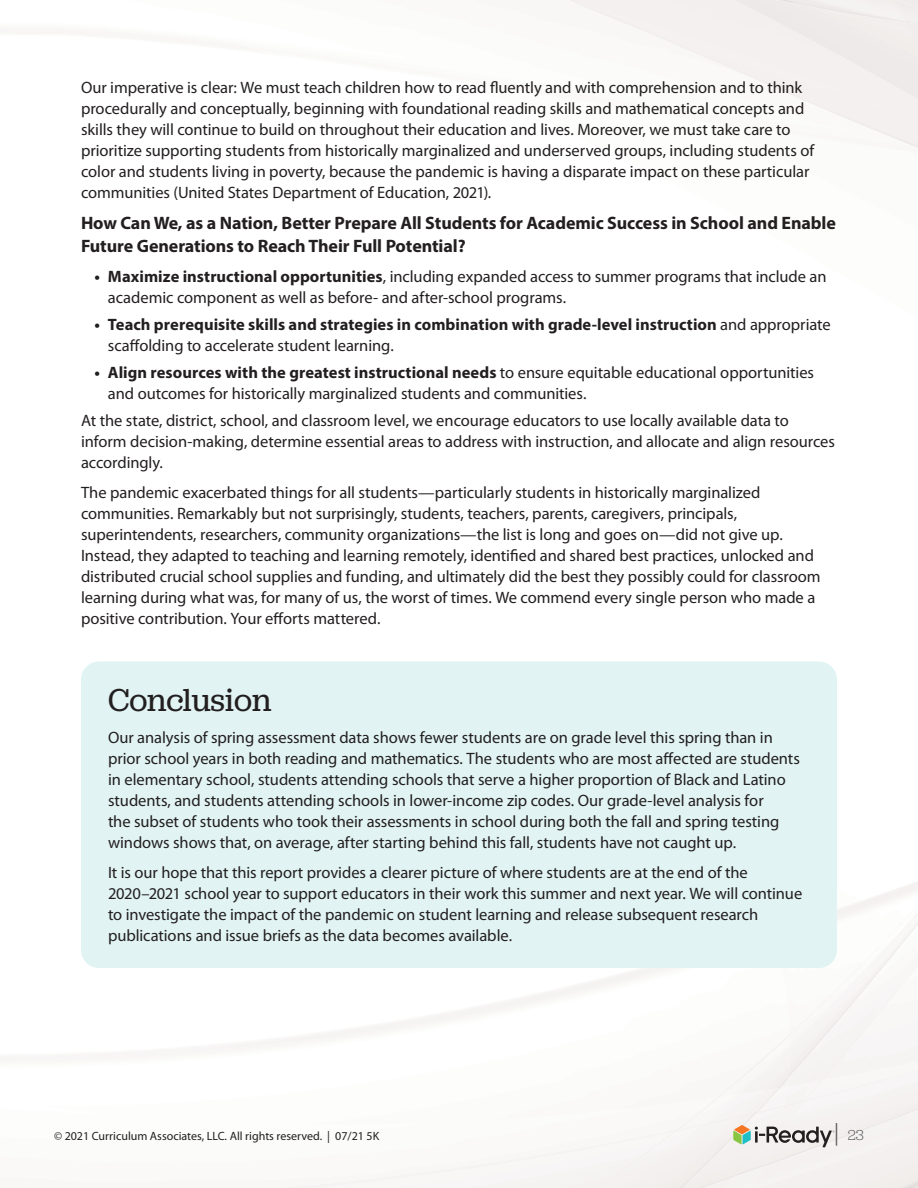
<style>
.page{position:relative;width:918px;height:1188px;background:#fff}
.page>*{position:absolute;margin:0;border:0;box-sizing:border-box;transform-origin:0 0}
.t1{font:33px "Jubilat";letter-spacing:-.005em;color:#231f20}
.t2{font:700 18px/22.5px "Myriad Pro";letter-spacing:-.005em;color:#231f20}
.t3{font:16.5px/21px "Myriad Pro";letter-spacing:-.005em;color:#231f20}
.t4{font:700 16.5px/21px "Myriad Pro";color:#231f20}
.t5{font:300 15px "Jubilat";color:#58595b}
.t6{font:12px "Myriad Pro";color:#231f20}
.s1{font-weight:700}
.s2{font-weight:400}
.s3{font-size:27px}
</style>
<div class="page">
<img style="left:837px;top:921px;width:66px;height:9px">
<img style="left:903px;top:891px;width:15px;height:39px">
<img style="left:787px;top:967px;width:130px;height:92px">
<img style="left:908px;top:937px;width:10px;height:30px">
<div style="left:788px;top:930px;width:120px;height:138px;background:#f8f7f6"></div>
<img style="left:906px;top:900px;width:12px;height:37px">
<img style="left:807px;top:1059px;width:111px;height:9px">
<div style="left:784px;top:1167px;width:127px;height:21px;background:#f2efee"></div>
<div style="left:764px;top:1068px;width:154px;height:99px;background:#f5f3f2"></div>
<img style="left:911px;top:1066px;width:7px;height:47px">
<div style="left:535px;top:1132px;width:38px;height:56px;background:#f7f6f5"></div>
<div style="left:676px;top:1105px;width:108px;height:83px;background:#f5f3f2"></div>
<img style="left:777px;top:1100px;width:30px;height:25px">
<div style="left:573px;top:1111px;width:186px;height:77px;background:#f5f3f2"></div>
<img style="left:703px;top:26px;width:215px;height:81px">
<img style="left:645px;top:0;width:6px;height:9px">
<img style="left:821px;top:26px;width:97px;height:7px">
<div style="left:651px;top:0;width:267px;height:26px;background:#f2efee"></div>
<svg style="left:733px;top:1125px;width:101px;height:22px"></svg>
<div style="left:81px;top:662px;width:756px;height:306px;background:#e1f3f3;border-radius:18px"></div>
<p class="t3" style="left:81px;top:77px;width:735px">Our imperative is clear: We must teach children how to read fluently and with comprehension and to think procedurally and conceptually, beginning with foundational reading skills and mathematical concepts and skills they will continue to build on throughout their education and lives. Moreover, we must take care to prioritize supporting students from historically marginalized and underserved groups, including students of color and students living in poverty, because the pandemic is having a disparate impact on these particular communities (United States Department of Education, 2021).</p>
<p class="t2" style="left:81px;top:211px;width:756px">How Can We, as a Nation, Better Prepare All Students for Academic Success in School and Enable<br>Future Generations to Reach Their Full Potential?</p>
<p class="t3" style="left:108px;top:266px;width:720px;text-indent:-13px"><span class="s1">• Maximize instructional opportunities</span>, including expanded access to summer programs that include an academic component as well as before- and after-school programs.</p>
<p class="t4" style="left:108px;top:313px;width:724px;text-indent:-13px">• Teach prerequisite skills and strategies in combination with grade-level instruction <span class="s2">and appropriate scaffolding to accelerate student learning.</span></p>
<p class="t3" style="left:108px;top:362px;width:708px;text-indent:-13px"><span class="s1">• Align resources with the greatest instructional needs</span> to ensure equitable educational opportunities and outcomes for historically marginalized students and communities.</p>
<p class="t3" style="left:81px;top:410px;width:756px">At the state, district, school, and classroom level, we encourage educators to use locally available data to inform decision-making, determine essential areas to address with instruction, and allocate and align resources accordingly.</p>
<p class="t3" style="left:81px;top:482px;width:741px">The pandemic exacerbated things for all students—particularly students in historically marginalized communities. Remarkably but not surprisingly, students, teachers, parents, caregivers, principals, superintendents, researchers, community organizations—the list is long and goes on—did not give up.<br>Instead, they adapted to teaching and learning remotely, identified and shared best practices, unlocked and distributed crucial school supplies and funding, and ultimately did the best they possibly could for classroom learning during what was, for many of us, the worst of times. We commend every single person who made a positive contribution. Your efforts mattered.</p>
<h1 class="t1" style="left:108px;top:679px;width:165px">Conclusion</h1>
<p class="t3" style="left:108px;top:727px;width:694px">Our analysis of spring assessment data shows fewer students are on grade level this spring than in prior school years in both reading and mathematics. The students who are most affected are students in elementary school, students attending schools that serve a higher proportion of Black and Latino students, and students attending schools in lower-income zip codes. Our grade-level analysis for<br>the subset of students who took their assessments in school during both the fall and spring testing windows shows that, on average, after starting behind this fall, students have not caught up.</p>
<p class="t3" style="left:108px;top:862px;width:696px">It is our hope that this report provides a clearer picture of where students are at the end of the 2020–2021 school year to support educators in their work this summer and next year. We will continue to investigate the impact of the pandemic on student learning and release subsequent research publications and issue briefs as the data becomes available.</p>
<p class="t6" style="left:54px;top:1129px;width:327px">© 2021 Curriculum Associates, LLC. All rights reserved. | 07/21 5K</p>
<p class="t5" style="left:835px;top:1125px;width:31px"><span class="s3">|</span> 23</p>
</div>
